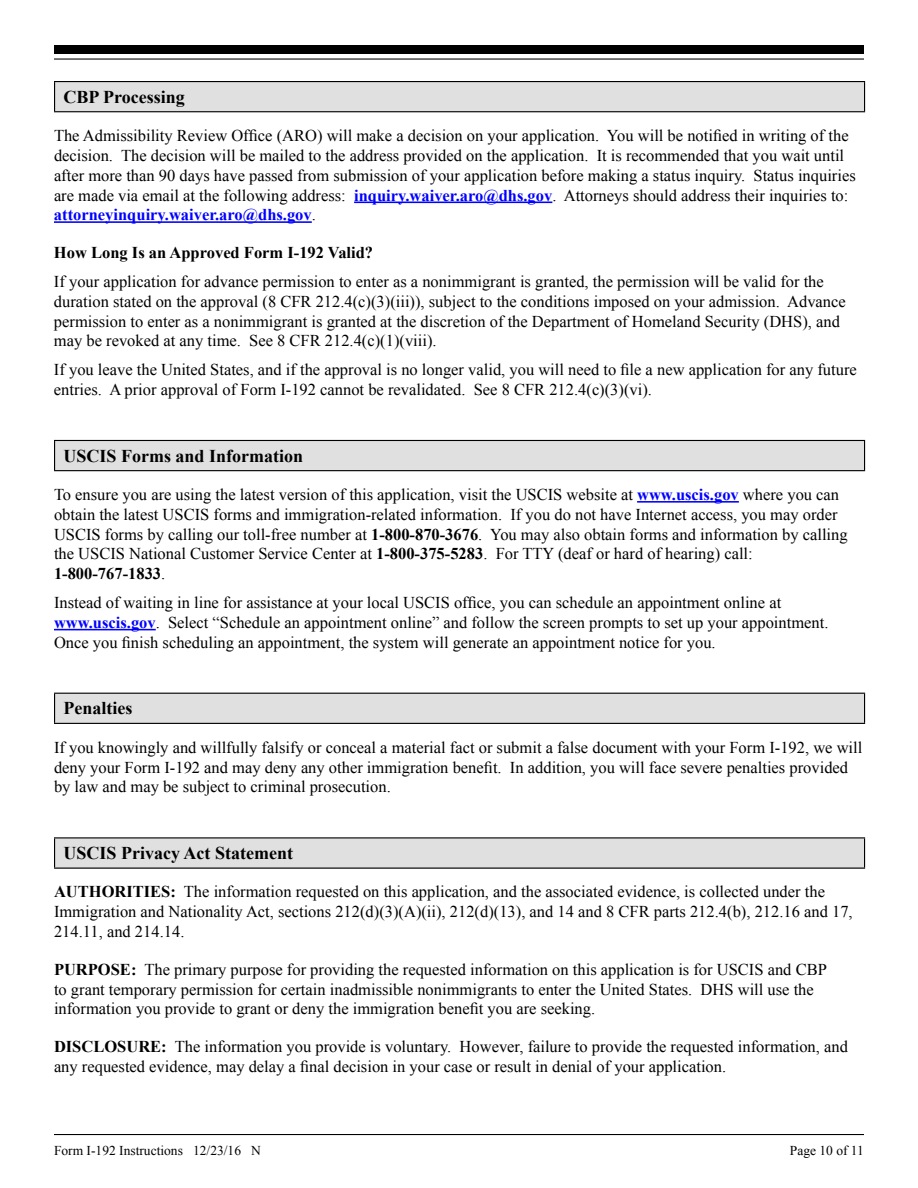
<style>
.page{position:relative;width:918px;height:1188px;background:#fff}
.page>*{position:absolute;margin:0;border:0;box-sizing:border-box;transform-origin:0 0}
.t1{font:700 18px "Times New Roman";color:#000}
.t2{font:16.5px/19.8px "Times New Roman";color:#000}
.t3{font:700 16.5px "Times New Roman";color:#000}
.t4{font:13.5px "Times New Roman";color:#000}
.s1{font-weight:700;color:#00f}
.s2{font-weight:700}
</style>
<div class="page">
<hr style="left:54px;top:1134px;width:810px;height:1px;background:#000">
<div style="left:54px;top:45px;width:810px;height:9px;background:#000"></div>
<hr style="left:54px;top:58px;width:810px;height:2px;background:#000">
<hr style="left:354px;top:202px;width:198px;height:1px;background:#00f">
<hr style="left:54px;top:221px;width:258px;height:2px;background:#00f">
<hr style="left:637px;top:501px;width:102px;height:2px;background:#00f">
<hr style="left:54px;top:629px;width:102px;height:1px;background:#00f">
<div style="left:55px;top:82px;width:810px;height:30px;background:#e0e0e0"></div>
<hr style="left:54px;top:81px;width:811px;height:1px;background:#000">
<svg style="left:54px;top:82px;width:1px;height:29px"></svg>
<svg style="left:864px;top:82px;width:1px;height:29px"></svg>
<hr style="left:54px;top:111px;width:811px;height:1px;background:#000">
<div style="left:55px;top:440px;width:810px;height:31px;background:#e0e0e0"></div>
<hr style="left:54px;top:440px;width:811px;height:1px;background:#000">
<svg style="left:54px;top:441px;width:1px;height:29px"></svg>
<svg style="left:864px;top:441px;width:1px;height:29px"></svg>
<hr style="left:54px;top:470px;width:811px;height:1px;background:#000">
<div style="left:55px;top:693px;width:810px;height:30px;background:#e0e0e0"></div>
<hr style="left:54px;top:693px;width:811px;height:1px;background:#000">
<svg style="left:54px;top:694px;width:1px;height:29px"></svg>
<svg style="left:864px;top:694px;width:1px;height:29px"></svg>
<hr style="left:54px;top:723px;width:811px;height:1px;background:#000">
<div style="left:55px;top:838px;width:810px;height:30px;background:#e0e0e0"></div>
<hr style="left:54px;top:837px;width:811px;height:1px;background:#000">
<hr style="left:54px;top:838px;width:1px;height:30px;background:#000">
<hr style="left:864px;top:838px;width:1px;height:30px;background:#000">
<hr style="left:54px;top:868px;width:811px;height:1px;background:#000">
<p class="t1" style="left:64px;top:84px;width:123px">CBP Processing</p>
<p class="t2" style="left:54px;top:125px;width:803px">The Admissibility Review Office (ARO) will make a decision on your application. You will be notified in writing of the decision. The decision will be mailed to the address provided on the application. It is recommended that you wait until after more than 90 days have passed from submission of your application before making a status inquiry. Status inquiries are made via email at the following address: <span class="s1">inquiry.waiver.aro@dhs.gov</span>. Attorneys should address their inquiries to: <span class="s1">attorneyinquiry.waiver.aro@dhs.gov</span>.</p>
<p class="t3" style="left:54px;top:241px;width:321px">How Long Is an Approved Form I-192 Valid?</p>
<p class="t2" style="left:54px;top:271px;width:793px">If your application for advance permission to enter as a nonimmigrant is granted, the permission will be valid for the duration stated on the approval (8 CFR 212.4(c)(3)(iii)), subject to the conditions imposed on your admission. Advance permission to enter as a nonimmigrant is granted at the discretion of the Department of Homeland Security (DHS), and may be revoked at any time. See 8 CFR 212.4(c)(1)(viii).</p>
<p class="t2" style="left:54px;top:359px;width:804px">If you leave the United States, and if the approval is no longer valid, you will need to file a new application for any future entries. A prior approval of Form I-192 cannot be revalidated. See 8 CFR 212.4(c)(3)(vi).</p>
<p class="t1" style="left:64px;top:443px;width:241px">USCIS Forms and Information</p>
<p class="t2" style="left:54px;top:484px;width:795px">To ensure you are using the latest version of this application, visit the USCIS website at <span class="s1">www.uscis.gov</span> where you can obtain the latest USCIS forms and immigration-related information. If you do not have Internet access, you may order USCIS forms by calling our toll-free number at <span class="s2">1-800-870-3676</span>. You may also obtain forms and information by calling the USCIS National Customer Service Center at <span class="s2">1-800-375-5283</span>. For TTY (deaf or hard of hearing) call:<br><span class="s2">1-800-767-1833</span>.</p>
<p class="t2" style="left:54px;top:592px;width:776px">Instead of waiting in line for assistance at your local USCIS office, you can schedule an appointment online at <span class="s1">www.uscis.gov</span>. Select “Schedule an appointment online” and follow the screen prompts to set up your appointment.<br>Once you finish scheduling an appointment, the system will generate an appointment notice for you.</p>
<p class="t1" style="left:64px;top:696px;width:70px">Penalties</p>
<p class="t2" style="left:54px;top:737px;width:810px">If you knowingly and willfully falsify or conceal a material fact or submit a false document with your Form I-192, we will deny your Form I-192 and may deny any other immigration benefit. In addition, you will face severe penalties provided by law and may be subject to criminal prosecution.</p>
<p class="t1" style="left:64px;top:841px;width:231px">USCIS Privacy Act Statement</p>
<p class="t2" style="left:54px;top:882px;width:800px"><span class="s2">AUTHORITIES:</span> The information requested on this application, and the associated evidence, is collected under the<br>Immigration and Nationality Act, sections 212(d)(3)(A)(ii), 212(d)(13), and 14 and 8 CFR parts 212.4(b), 212.16 and 17,<br>214.11, and 214.14.</p>
<p class="t2" style="left:54px;top:959px;width:774px"><span class="s2">PURPOSE:</span> The primary purpose for providing the requested information on this application is for USCIS and CBP to grant temporary permission for certain inadmissible nonimmigrants to enter the United States. DHS will use the information you provide to grant or deny the immigration benefit you are seeking.</p>
<p class="t2" style="left:54px;top:1037px;width:795px"><span class="s2">DISCLOSURE:</span> The information you provide is voluntary. However, failure to provide the requested information, and any requested evidence, may delay a final decision in your case or result in denial of your application.</p>
<p class="t4" style="left:54px;top:1141px;width:208px">Form I-192 Instructions 12/23/16 N</p>
<p class="t4" style="left:790px;top:1141px;width:76px">Page 10 of 11</p>
</div>
